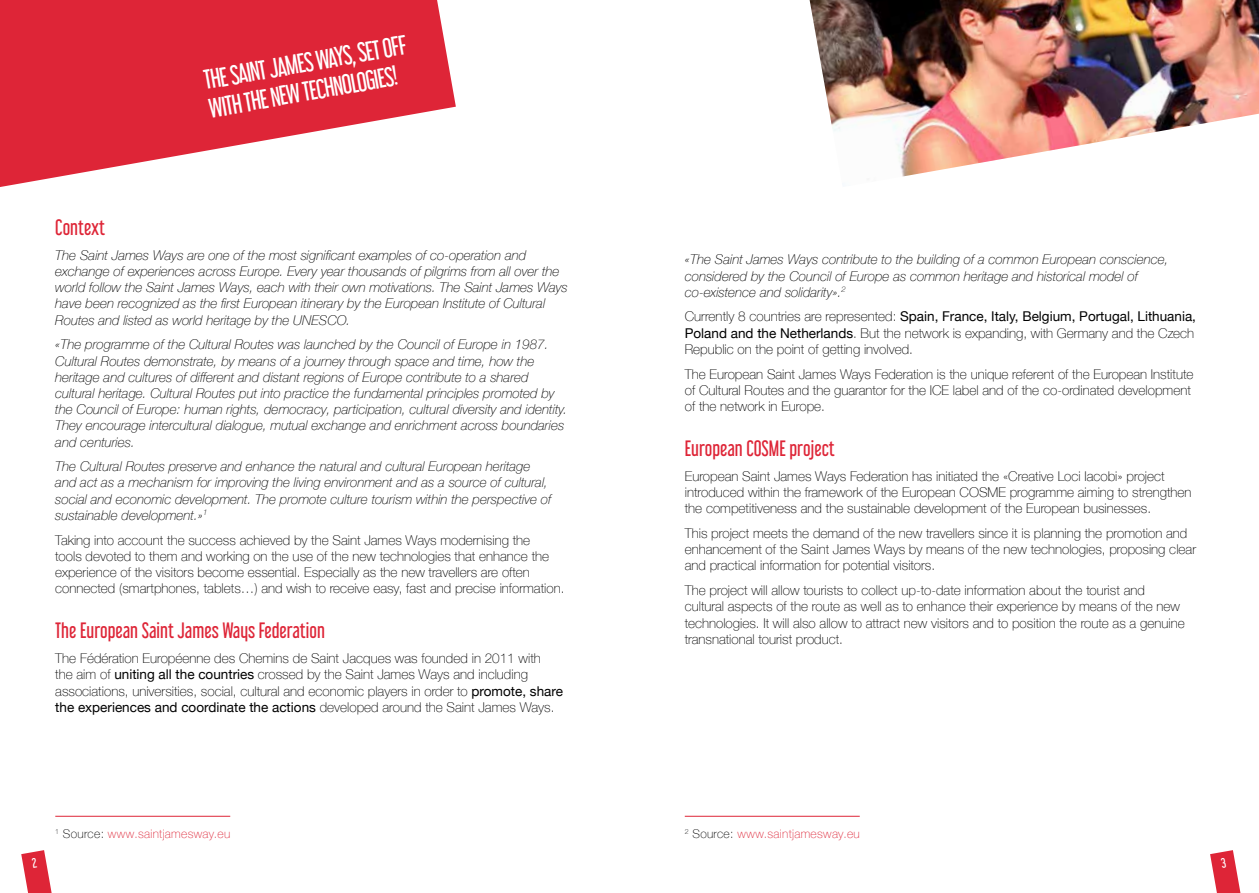
<style>
.page{position:relative;width:1259px;height:893px;background:#fff}
.page>*{position:absolute;margin:0;border:0;box-sizing:border-box;transform-origin:0 0}
.t1{font:24px/28.8px "Libel Suit Rg";color:#fff}
.t2{font:19.5px "Libel Suit Rg";color:#de2537}
.t3{font:100 13.5px/16.2px "Helvetica Neue";color:#000}
.t4{font:italic 100 13.5px/16.2px "Helvetica Neue";color:#000}
.t5{font:100 12px "Helvetica Neue";letter-spacing:.025em;color:#de2537}
.s1{font-weight:400}
.s2{color:#000}
</style>
<div class="page">
<svg style="left:0;top:0;width:456px;height:187px;fill:#de2537"></svg>
<hr style="left:55px;top:816px;width:175px;height:1px;background:#de2537">
<hr style="left:685px;top:816px;width:174px;height:1px;background:#de2537">
<img style="left:809px;top:0;width:450px;height:177px">
<svg style="left:21px;top:850px;width:31px;height:43px"></svg>
<svg style="left:1210px;top:850px;width:31px;height:43px"></svg>
<h1 class="t1" style="left:201px;top:63px;width:207px;rotate:-10deg">THE SAINT JAMES WAYS, SET OFF<br>WITH THE NEW TECHNOLOGIES!</h1>
<h2 class="t2" style="left:55px;top:212px;width:51px">Context</h2>
<p class="t4" style="left:55px;top:246px;width:514px">The Saint James Ways are one of the most significant examples of co-operation and exchange of experiences across Europe. Every year thousands of pilgrims from all over the world follow the Saint James Ways, each with their own motivations. The Saint James Ways have been recognized as the first European itinerary by the European Institute of Cultural Routes and listed as world heritage by the UNESCO.</p>
<p class="t4" style="left:55px;top:336px;width:513px">«The programme of the Cultural Routes was launched by the Council of Europe in 1987.<br>Cultural Routes demonstrate, by means of a journey through space and time, how the heritage and cultures of different and distant regions of Europe contribute to a shared cultural heritage. Cultural Routes put into practice the fundamental principles promoted by the Council of Europe: human rights, democracy, participation, cultural diversity and identity.<br>They encourage intercultural dialogue, mutual exchange and enrichment across boundaries and centuries.</p>
<p class="t4" style="left:55px;top:458px;width:498px">The Cultural Routes preserve and enhance the natural and cultural European heritage and act as a mechanism for improving the living environment and as a source of cultural, social and economic development. The promote culture tourism within the perspective of sustainable development.»<sup>1</sup></p>
<p class="t3" style="left:55px;top:531px;width:511px">Taking into account the success achieved by the Saint James Ways modernising the<br>tools devoted to them and working on the use of the new technologies that enhance the experience of the visitors become essential. Especially as the new travellers are often connected (smartphones, tablets…) and wish to receive easy, fast and precise information.</p>
<h2 class="t2" style="left:55px;top:615px;width:271px">The European Saint James Ways Federation</h2>
<p class="t3" style="left:55px;top:650px;width:509px">The Fédération Européenne des Chemins de Saint Jacques was founded in 2011 with<br>the aim of <span class="s1">uniting all the countries</span> crossed by the Saint James Ways and including associations, universities, social, cultural and economic players in order to <span class="s1">promote, share the experiences and coordinate the actions</span> developed around the Saint James Ways.</p>
<p class="t4" style="left:685px;top:251px;width:485px">«The Saint James Ways contribute to the building of a common European conscience, considered by the Council of Europe as common heritage and historical model of co-existence and solidarity».<sup>2</sup></p>
<p class="t3" style="left:685px;top:308px;width:513px">Currently 8 countries are represented: <span class="s1">Spain, France, Italy, Belgium, Portugal, Lithuania,<br>Poland and the Netherlands</span>. But the network is expanding, with Germany and the Czech<br>Republic on the point of getting involved.</p>
<p class="t3" style="left:685px;top:365px;width:510px">The European Saint James Ways Federation is the unique referent of the European Institute of Cultural Routes and the guarantor for the ICE label and of the co-ordinated development of the network in Europe.</p>
<h2 class="t2" style="left:685px;top:433px;width:151px">European COSME project</h2>
<p class="t3" style="left:685px;top:467px;width:508px">European Saint James Ways Federation has initiated the «Creative Loci Iacobi» project introduced within the framework of the European COSME programme aiming to strengthen the competitiveness and the sustainable development of the European businesses.</p>
<p class="t3" style="left:685px;top:525px;width:513px">This project meets the demand of the new travellers since it is planning the promotion and enhancement of the Saint James Ways by means of the new technologies, proposing clear and practical information for potential visitors.</p>
<p class="t3" style="left:685px;top:582px;width:501px">The project will allow tourists to collect up-to-date information about the tourist and cultural aspects of the route as well as to enhance their experience by means of the new technologies. It will also allow to attract new visitors and to position the route as a genuine transnational tourist product.</p>
<p class="t5" style="left:55px;top:824px;width:176px"><sup>1</sup> <span class="s2">Source:</span> www.saintjamesway.eu</p>
<p class="t5" style="left:685px;top:824px;width:176px"><sup>2</sup> <span class="s2">Source:</span> www.saintjamesway.eu</p>
</div>
